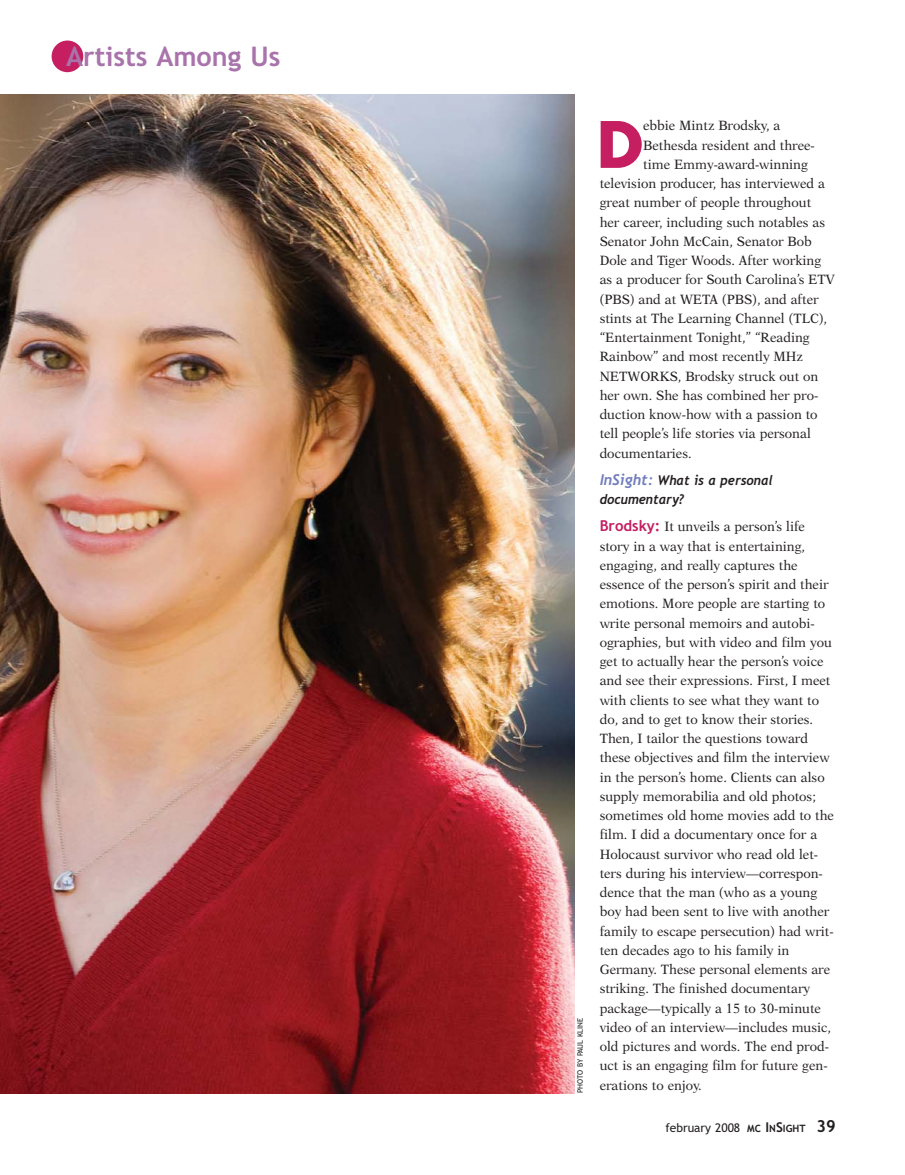
<style>
.page{position:relative;width:905px;height:1175px;background:#fff}
.page>*{position:absolute;margin:0;border:0;box-sizing:border-box;transform-origin:0 0}
.t1{font:700 62.1px "Futura";color:#c51f62}
.t2{font:700 27px "Trebuchet MS";color:#a973ab}
.t3{font:13.5px/19.2px "New Aster";color:#231f20;scale:.95 1}
.t4{font:italic 700 13.5px/19.2px "Trebuchet";color:#231f20;scale:.95 1}
.t5{font:12px "Trebuchet MS";color:#231f20}
.t6{font:7.5px "Trebuchet MS";color:#231f20}
.s1{font-size:15px;color:#717dbd}
.s2{font-family:"Trebuchet MS";font-weight:700;font-size:15px;color:#c51f62}
.s3{font-weight:700;font-size:10.2px}
.s4{font-weight:700;font-size:13.5px}
.s5{font-weight:700;font-size:16.5px}
</style>
<div class="page">
<img style="left:0;top:40px;width:575px;height:1054px">
<h2 class="t2" style="left:66px;top:46px;width:216px">Artists Among Us</h2>
<p class="t6" style="left:577px;top:1093px;width:76px;rotate:-90deg">PHOTO BY PAUL KLINE</p>
<h1 class="t1" style="left:596px;top:116px;width:48px">D</h1>
<p class="t3" style="left:643px;top:117px;width:146px">ebbie Mintz Brodsky, a</p>
<p class="t3" style="left:643px;top:136px;width:182px">Bethesda resident and three-</p>
<p class="t3" style="left:643px;top:156px;width:175px">time Emmy-award-winning</p>
<p class="t3" style="left:599px;top:175px;width:238px">television producer, has interviewed a</p>
<p class="t3" style="left:599px;top:194px;width:224px">great number of people throughout</p>
<p class="t3" style="left:599px;top:213px;width:239px">her career, including such notables as</p>
<p class="t3" style="left:599px;top:232px;width:224px">Senator John McCain, Senator Bob</p>
<p class="t3" style="left:599px;top:252px;width:235px">Dole and Tiger Woods. After working</p>
<p class="t3" style="left:599px;top:271px;width:249px">as a producer for South Carolina’s ETV</p>
<p class="t3" style="left:599px;top:290px;width:232px">(PBS) and at WETA (PBS), and after</p>
<p class="t3" style="left:599px;top:309px;width:241px">stints at The Learning Channel (TLC),</p>
<p class="t3" style="left:599px;top:329px;width:222px">“Entertainment Tonight,” “Reading</p>
<p class="t3" style="left:599px;top:348px;width:215px">Rainbow” and most recently MHz</p>
<p class="t3" style="left:599px;top:367px;width:231px">NETWORKS, Brodsky struck out on</p>
<p class="t3" style="left:599px;top:386px;width:231px">her own. She has combined her pro-</p>
<p class="t3" style="left:599px;top:406px;width:231px">duction know-how with a passion to</p>
<p class="t3" style="left:599px;top:425px;width:224px">tell people’s life stories via personal</p>
<p class="t3" style="left:599px;top:444px;width:98px">documentaries.</p>
<p class="t4" style="left:599px;top:471px;width:184px"><span class="s1">InSight:</span> What is a personal documentary?</p>
<p class="t3" style="left:599px;top:518px;width:248px"><span class="s2">Brodsky:</span> It unveils a person’s life story in a way that is entertaining, engaging, and really captures the essence of the person’s spirit and their emotions. More people are starting to write personal memoirs and autobi&shy;ographies, but with video and film you get to actually hear the person’s voice and see their expressions. First, I meet with clients to see what they want to do, and to get to know their stories.<br>Then, I tailor the questions toward these objectives and film the interview in the person’s home. Clients can also supply memorabilia and old photos; sometimes old home movies add to the film. I did a documentary once for a Holocaust survivor who read old let&shy;ters during his interview—correspon&shy;dence that the man (who as a young boy had been sent to live with another family to escape persecution) had writ&shy;ten decades ago to his family in Germany. These personal elements are striking. The finished documentary package—typically a 15 to 30-minute video of an interview—includes music, old pictures and words. The end prod&shy;uct is an engaging film for future gen&shy;erations to enjoy.</p>
<p class="t5" style="left:665px;top:1122px;width:172px">february 2008 <span class="s3">MC</span> <span class="s4">I</span><span class="s3">N</span><span class="s4">S</span><span class="s3">IGHT</span> <span class="s5">39</span></p>
</div>
